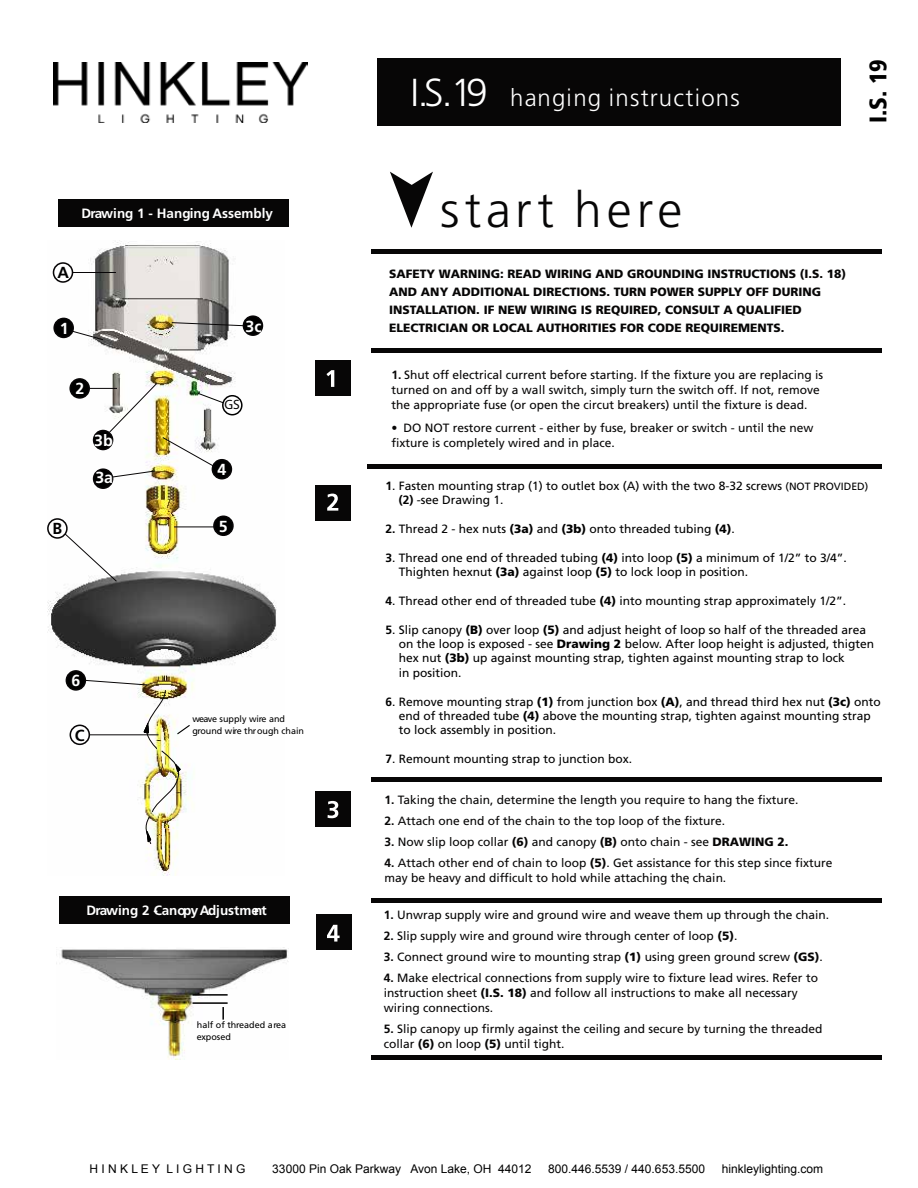
<style>
.page{position:relative;width:918px;height:1188px;background:#fff}
.page>*{position:absolute;margin:0;border:0;box-sizing:border-box;transform-origin:0 0}
.t1{font:300 49.65px "Frutiger LT Std";letter-spacing:.1em;color:#070606}
.t2{font:300 24px "Frutiger LT Std";letter-spacing:.05em;color:#fff}
.t3{font:900 condensed 24px "Frutiger LT Std";color:#000}
.t4{font:700 16.05px "Frutiger LT Std";color:#fff}
.t5{font:700 16.05px "Frutiger LT Std";color:#000}
.t6{font:700 13.5px "Frutiger LT Std";color:#fff}
.t7{font:13.5px "Myriad Pro";color:#000}
.t8{font:12px/15px "Frutiger LT Std";color:#070606}
.t9{font:12px/14.4px "Frutiger LT Std";color:#000}
.t10{font:900 12px/18px "Frutiger LT Std";color:#070606}
.t11{font:12px "Arial";color:#000}
.t12{font:9px/12px "Frutiger LT Std";color:#000}
.s1{font-size:39px}
.s2{font-weight:700}
.s3{font-weight:300}
.s4{font-size:10.5px}
.s5{font-weight:900}
</style>
<div class="page">
<img style="left:48px;top:240px;width:229px;height:635px">
<img style="left:56px;top:949px;width:232px;height:110px">
<div style="left:377px;top:58px;width:463px;height:68px;background:#070606"></div>
<svg style="left:390px;top:172px;width:43px;height:56px"></svg>
<div style="left:315px;top:361px;width:35px;height:35px;background:#070606"></div>
<svg style="left:326px;top:370px;width:8px;height:17px"></svg>
<div style="left:315px;top:792px;width:36px;height:35px;background:#070606"></div>
<div style="left:371px;top:249px;width:511px;height:5px;background:#070606"></div>
<div style="left:371px;top:348px;width:511px;height:5px;background:#070606"></div>
<div style="left:368px;top:464px;width:514px;height:5px;background:#070606"></div>
<div style="left:371px;top:777px;width:511px;height:5px;background:#070606"></div>
<div style="left:371px;top:898px;width:511px;height:5px;background:#070606"></div>
<div style="left:371px;top:1055px;width:511px;height:5px;background:#070606"></div>
<svg style="left:328px;top:801px;width:10px;height:17px"></svg>
<div style="left:315px;top:485px;width:36px;height:35px;background:#070606"></div>
<div style="left:316px;top:914px;width:35px;height:36px;background:#070606"></div>
<svg style="left:327px;top:925px;width:13px;height:17px"></svg>
<svg style="left:327px;top:494px;width:11px;height:17px"></svg>
<div style="left:59px;top:199px;width:230px;height:28px;background:#070606"></div>
<div style="left:53px;top:318px;width:21px;height:20px;background:#000;border:2px solid #080607;border-radius:50%"></div>
<svg style="left:71px;top:330px;width:33px;height:11px"></svg>
<div style="left:69px;top:378px;width:21px;height:21px;background:#000;border:2px solid #080607;border-radius:50%"></div>
<div style="left:53px;top:262px;width:20px;height:21px;background:#fff;border:2px solid #080607;border-radius:50%"></div>
<hr style="left:73px;top:272px;width:43px;height:1px;background:#080607">
<div style="left:212px;top:459px;width:20px;height:20px;background:#000;border:2px solid #080607;border-radius:50%"></div>
<div style="left:47px;top:518px;width:21px;height:21px;background:#fff;border:2px solid #080607;border-radius:50%"></div>
<svg style="left:64px;top:533px;width:54px;height:49px"></svg>
<div style="left:213px;top:516px;width:21px;height:20px;background:#000;border:2px solid #080607;border-radius:50%"></div>
<hr style="left:174px;top:527px;width:41px;height:1px;background:#080607">
<div style="left:70px;top:725px;width:20px;height:20px;background:#fff;border:2px solid #080607;border-radius:50%"></div>
<div style="left:66px;top:670px;width:20px;height:21px;background:#000;border:2px solid #080607;border-radius:50%"></div>
<div style="left:59px;top:896px;width:230px;height:28px;background:#070606"></div>
<hr style="left:193px;top:994px;width:35px;height:2px;background:#000">
<hr style="left:193px;top:1002px;width:35px;height:2px;background:#000">
<svg style="left:222px;top:1007px;width:2px;height:13px"></svg>
<div style="left:222px;top:395px;width:21px;height:20px;border:2px solid #000;border-radius:50%"></div>
<div style="left:243px;top:315px;width:20px;height:21px;background:#000;border:2px solid #080607;border-radius:50%"></div>
<div style="left:93px;top:468px;width:20px;height:21px;background:#000;border:2px solid #080607;border-radius:50%"></div>
<svg style="left:171px;top:322px;width:73px;height:4px"></svg>
<svg style="left:89px;top:382px;width:135px;height:96px"></svg>
<img style="left:85px;top:680px;width:106px;height:165px">
<img style="left:53px;top:62px;width:254px;height:61px">
<p class="t6" style="left:82px;top:205px;width:193px">Drawing 1 - Hanging Assembly</p>
<h3 class="t5" style="left:58px;top:263px;width:13px">A</h3>
<h3 class="t4" style="left:60px;top:319px;width:10px">1</h3>
<h3 class="t4" style="left:246px;top:317px;width:17px">3c</h3>
<h3 class="t4" style="left:75px;top:379px;width:10px">2</h3>
<h3 class="t4" style="left:94px;top:431px;width:20px">3b</h3>
<h3 class="t4" style="left:95px;top:468px;width:19px">3a</h3>
<p class="t7" style="left:224px;top:397px;width:17px">GS</p>
<h3 class="t4" style="left:218px;top:460px;width:10px">4</h3>
<h3 class="t5" style="left:52px;top:519px;width:11px">B</h3>
<h3 class="t4" style="left:219px;top:517px;width:10px">5</h3>
<h3 class="t4" style="left:72px;top:671px;width:10px">6</h3>
<h3 class="t5" style="left:75px;top:726px;width:11px">C</h3>
<p class="t12" style="left:193px;top:713px;width:113px">weave supply wire and ground wire through chain</p>
<p class="t6" style="left:86px;top:903px;width:182px">Drawing 2 - Canopy Adjustment</p>
<p class="t12" style="left:197px;top:1019px;width:91px">half of threaded area exposed</p>
<h2 class="t2" style="left:410px;top:84px;width:331px"><span class="s1">I.S.19</span> hanging instructions</h2>
<h2 class="t3" style="left:864px;top:123px;width:65px;rotate:-90deg">I.S. 19</h2>
<h1 class="t1" style="left:440px;top:181px;width:244px">start here</h1>
<p class="t10" style="left:389px;top:265px;width:459px">SAFETY WARNING: READ WIRING AND GROUNDING INSTRUCTIONS (I.S. 18)<br>AND ANY ADDITIONAL DIRECTIONS. TURN POWER SUPPLY OFF DURING INSTALLATION. IF NEW WIRING IS REQUIRED, CONSULT A QUALIFIED ELECTRICIAN OR LOCAL AUTHORITIES FOR CODE REQUIREMENTS.</p>
<p class="t8" style="left:392px;top:368px;width:433px"><span class="s2">1.</span> Shut off electrical current before starting. If the fixture you are replacing is turned on and off by a wall switch, simply turn the switch off. If not, remove the appropriate fuse (or open the circut breakers) until the fixture is dead.</p>
<p class="t8" style="left:392px;top:420px;width:423px"><span class="s3">•</span> DO NOT restore current - either by fuse, breaker or switch - until the new fixture is completely wired and in place.</p>
<p class="t9" style="left:399px;top:478px;width:471px;text-indent:-13px"><span class="s2">1</span>. Fasten mounting strap (1) to outlet box (A) with the two 8-32 screws <span class="s4">(NOT PROVIDED) </span><span class="s2">(2)</span> -see Drawing 1.</p>
<p class="t9" style="left:385px;top:521px;width:351px"><span class="s2">2.</span> Thread 2 - hex nuts <span class="s5">(3a)</span> and <span class="s5">(3b)</span> onto threaded tubing <span class="s5">(4)</span>.</p>
<p class="t9" style="left:399px;top:550px;width:450px;text-indent:-13px"><span class="s2">3</span>. Thread one end of threaded tubing <span class="s5">(4)</span> into loop <span class="s5">(5)</span> a minimum of 1/2” to 3/4”.<br>Thighten hexnut <span class="s5">(3a)</span> against loop <span class="s5">(5)</span> to lock loop in position.</p>
<p class="t9" style="left:385px;top:593px;width:462px"><span class="s2">4</span>. Thread other end of threaded tube <span class="s5">(4)</span> into mounting strap approximately 1/2”.</p>
<p class="t9" style="left:399px;top:622px;width:477px;text-indent:-13px"><span class="s2">5</span>. Slip canopy <span class="s5">(B)</span> over loop <span class="s5">(5)</span> and adjust height of loop so half of the threaded area on the loop is exposed - see <span class="s5">Drawing 2</span> below. After loop height is adjusted, thigten hex nut <span class="s5">(3b)</span> up against mounting strap, tighten against mounting strap to lock<br>in position.</p>
<p class="t9" style="left:399px;top:694px;width:484px;text-indent:-13px"><span class="s2">6</span>. Remove mounting strap <span class="s5">(1)</span> from junction box <span class="s5">(A)</span>, and thread third hex nut <span class="s5">(3c)</span> onto end of threaded tube <span class="s5">(4)</span> above the mounting strap, tighten against mounting strap to lock assembly in position.</p>
<p class="t9" style="left:385px;top:752px;width:248px"><span class="s2">7</span>. Remount mounting strap to junction box.</p>
<p class="t8" style="left:384px;top:792px;width:415px"><span class="s2">1.</span> Taking the chain, determine the length you require to hang the fixture.</p>
<p class="t8" style="left:384px;top:813px;width:342px"><span class="s2">2.</span> Attach one end of the chain to the top loop of the fixture.</p>
<p class="t8" style="left:384px;top:834px;width:405px"><span class="s2">3.</span> Now slip loop collar <span class="s5">(6)</span> and canopy <span class="s5">(B)</span> onto chain - see <span class="s5">DRAWING 2.</span></p>
<p class="t8" style="left:384px;top:855px;width:450px"><span class="s2">4.</span> Attach other end of chain to loop <span class="s5">(5)</span>. Get assistance for this step since fixture may be heavy and difficult to hold while attaching the chain.</p>
<p class="t8" style="left:384px;top:908px;width:447px"><span class="s2">1.</span> Unwrap supply wire and ground wire and weave them up through the chain.</p>
<p class="t8" style="left:384px;top:929px;width:355px"><span class="s2">2.</span> Slip supply wire and ground wire through center of loop <span class="s5">(5)</span>.</p>
<p class="t8" style="left:384px;top:950px;width:441px"><span class="s2">3.</span> Connect ground wire to mounting strap <span class="s5">(1)</span> using green ground screw <span class="s5">(GS)</span>.</p>
<p class="t8" style="left:384px;top:971px;width:436px"><span class="s2">4.</span> Make electrical connections from supply wire to fixture lead wires. Refer to instruction sheet <span class="s5">(I.S. 18)</span> and follow all instructions to make all necessary wiring connections.</p>
<p class="t8" style="left:384px;top:1022px;width:440px"><span class="s2">5.</span> Slip canopy up firmly against the ceiling and secure by turning the threaded collar <span class="s5">(6)</span> on loop <span class="s5">(5)</span> until tight.</p>
<p class="t11" style="left:89px;top:1161px;width:158px">H I N K L E Y L I G H T I N G</p>
<p class="t11" style="left:272px;top:1161px;width:261px">33000 Pin Oak Parkway Avon Lake, OH 44012</p>
<p class="t11" style="left:548px;top:1161px;width:158px">800.446.5539 / 440.653.5500</p>
<p class="t11" style="left:722px;top:1161px;width:103px">hinkleylighting.com</p>
</div>
